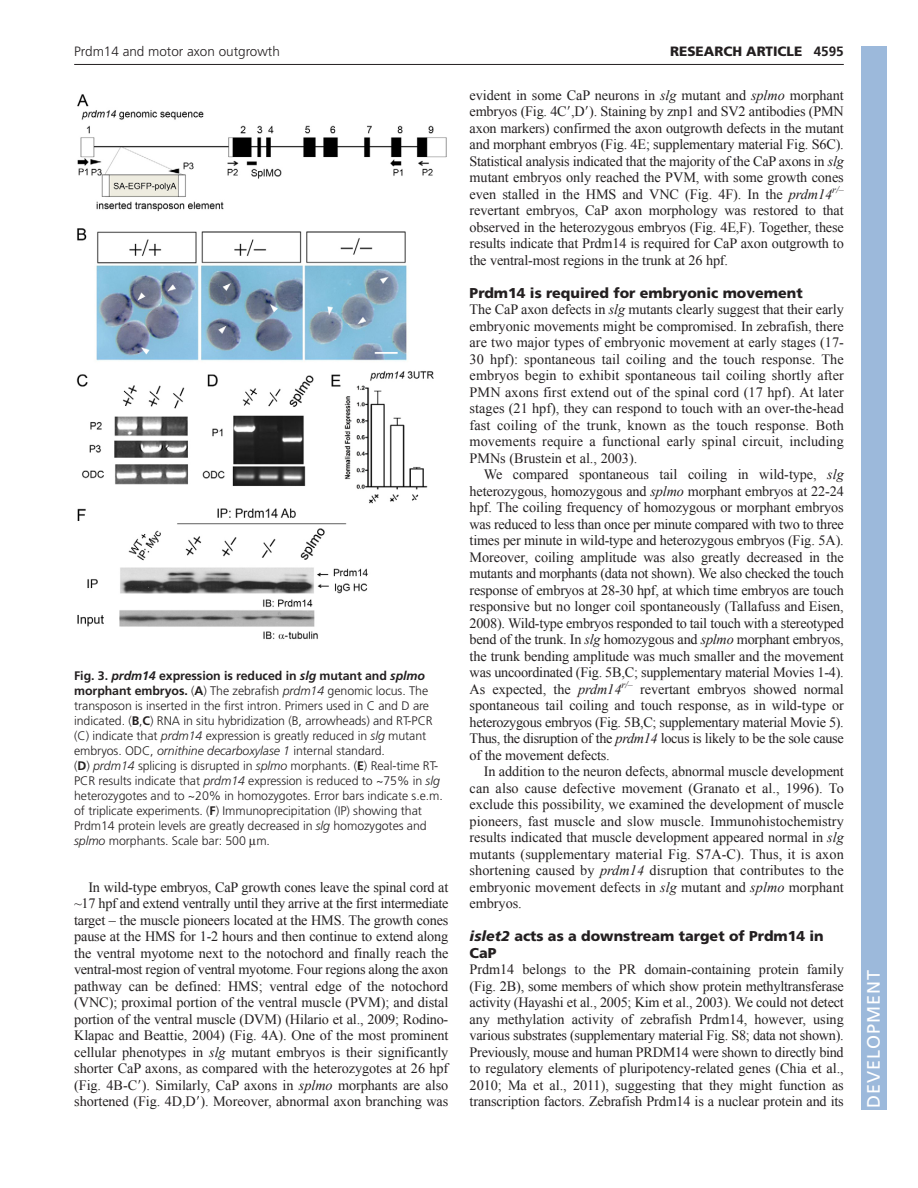
<style>
.page{position:relative;width:918px;height:1188px;background:#fff}
.page>*{position:absolute;margin:0;border:0;box-sizing:border-box;transform-origin:0 0}
.t1{font:18px "Frutiger LT Std";letter-spacing:.055em;color:#fff}
.t2{font:14.25px/16.5px "Times New Roman";letter-spacing:-.01em;color:#231f20;text-align:justify}
.t3{font:900 14.25px/16.5px "Frutiger LT Std";color:#231f20}
.t4{font:300 13.5px "Frutiger";color:#231f20}
.t5{font:900 13.5px "Frutiger LT Std";color:#231f20}
.t6{font:300 12.3px/15px "Frutiger";letter-spacing:-.005em;color:#231f20}
.s1{font-weight:700}
.s2{font-weight:700;font-style:italic}
.s3{font-style:italic}
.s4{font-family:"Mathematical Pi One"}
</style>
<div class="page">
<hr style="left:74px;top:64px;width:770px;height:1px;background:#231f20">
<img style="left:76px;top:94px;width:371px;height:546px">
<div style="left:861px;top:46px;width:25px;height:1064px;background:#9cb9db"></div>
<p class="t4" style="left:74px;top:46px;width:207px">Prdm14 and motor axon outgrowth</p>
<p class="t5" style="left:670px;top:45px;width:175px">RESEARCH ARTICLE <span class="s1">4595</span></p>
<p class="t6" style="left:74px;top:669px;width:370px"><span class="s1">Fig. 3.</span> <span class="s2">prdm14</span> <span class="s1">expression is reduced in</span> <span class="s2">slg</span> <span class="s1">mutant and</span> <span class="s2">splmo </span><span class="s1">morphant embryos.</span> (<span class="s1">A</span>) The zebrafish <span class="s3">prdm14</span> genomic locus. The transposon is inserted in the first intron. Primers used in C and D are indicated. (<span class="s1">B</span>,<span class="s1">C</span>) RNA in situ hybridization (B, arrowheads) and RT-PCR (C) indicate that <span class="s3">prdm14</span> expression is greatly reduced in <span class="s3">slg</span> mutant embryos. ODC, <span class="s3">ornithine decarboxylase 1</span> internal standard.<br>(<span class="s1">D</span>) <span class="s3">prdm14</span> splicing is disrupted in <span class="s3">splmo</span> morphants. (<span class="s1">E</span>) Real-time RT-PCR results indicate that <span class="s3">prdm14</span> expression is reduced to ~75% in <span class="s3">slg </span>heterozygotes and to ~20% in homozygotes. Error bars indicate s.e.m. of triplicate experiments. (<span class="s1">F</span>) Immunoprecipitation (IP) showing that Prdm14 protein levels are greatly decreased in <span class="s3">slg</span> homozygotes and <span class="s3">splmo</span> morphants. Scale bar: 500 m.</p>
<p class="t2" style="left:74px;top:879px;width:376px;text-indent:14px">In wild-type embryos, CaP growth cones leave the spinal cord at ~17 hpf and extend ventrally until they arrive at the first intermediate target – the muscle pioneers located at the HMS. The growth cones pause at the HMS for 1-2 hours and then continue to extend along the ventral myotome next to the notochord and finally reach the ventral-most region of ventral myotome. Four regions along the axon pathway can be defined: HMS; ventral edge of the notochord (VNC); proximal portion of the ventral muscle (PVM); and distal portion of the ventral muscle (DVM) (Hilario et al., 2009; Rodino-Klapac and Beattie, 2004) (Fig. 4A). One of the most prominent cellular phenotypes in <span class="s3">slg</span> mutant embryos is their significantly shorter CaP axons, as compared with the heterozygotes at 26 hpf (Fig. 4B-C<span class="s4">-</span>). Similarly, CaP axons in <span class="s3">splmo</span> morphants are also shortened (Fig. 4D,D<span class="s4">-</span>). Moreover, abnormal axon branching was</p>
<p class="t2" style="left:470px;top:87px;width:376px">evident in some CaP neurons in <span class="s3">slg</span> mutant and <span class="s3">splmo</span> morphant embryos (Fig. 4C<span class="s4">-</span>,D<span class="s4">-</span>). Staining by znp1 and SV2 antibodies (PMN axon markers) confirmed the axon outgrowth defects in the mutant and morphant embryos (Fig. 4E; supplementary material Fig. S6C).<br>Statistical analysis indicated that the majority of the CaP axons in <span class="s3">slg </span>mutant embryos only reached the PVM, with some growth cones even stalled in the HMS and VNC (Fig. 4F). In the <span class="s3">prdm14</span><sup>r/– </sup>revertant embryos, CaP axon morphology was restored to that observed in the heterozygous embryos (Fig. 4E,F). Together, these results indicate that Prdm14 is required for CaP axon outgrowth to the ventral-most regions in the trunk at 26 hpf.</p>
<p class="t3" style="left:470px;top:285px;width:335px">Prdm14 is required for embryonic movement</p>
<p class="t2" style="left:470px;top:301px;width:376px">The CaP axon defects in <span class="s3">slg</span> mutants clearly suggest that their early embryonic movements might be compromised. In zebrafish, there are two major types of embryonic movement at early stages (17- 30 hpf): spontaneous tail coiling and the touch response. The embryos begin to exhibit spontaneous tail coiling shortly after PMN axons first extend out of the spinal cord (17 hpf). At later stages (21 hpf), they can respond to touch with an over-the-head fast coiling of the trunk, known as the touch response. Both movements require a functional early spinal circuit, including PMNs (Brustein et al., 2003).</p>
<p class="t2" style="left:470px;top:466px;width:376px;text-indent:14px">We compared spontaneous tail coiling in wild-type, <span class="s3">slg </span>heterozygous, homozygous and <span class="s3">splmo</span> morphant embryos at 22-24 hpf. The coiling frequency of homozygous or morphant embryos was reduced to less than once per minute compared with two to three times per minute in wild-type and heterozygous embryos (Fig. 5A).<br>Moreover, coiling amplitude was also greatly decreased in the mutants and morphants (data not shown). We also checked the touch response of embryos at 28-30 hpf, at which time embryos are touch responsive but no longer coil spontaneously (Tallafuss and Eisen, 2008). Wild-type embryos responded to tail touch with a stereotyped bend of the trunk. In <span class="s3">slg</span> homozygous and <span class="s3">splmo</span> morphant embryos, the trunk bending amplitude was much smaller and the movement was uncoordinated (Fig. 5B,C; supplementary material Movies 1-4).<br>As expected, the <span class="s3">prdm14</span><sup>r/–</sup> revertant embryos showed normal spontaneous tail coiling and touch response, as in wild-type or heterozygous embryos (Fig. 5B,C; supplementary material Movie 5).<br>Thus, the disruption of the <span class="s3">prdm14</span> locus is likely to be the sole cause of the movement defects.</p>
<p class="t2" style="left:470px;top:763px;width:376px;text-indent:14px">In addition to the neuron defects, abnormal muscle development can also cause defective movement (Granato et al., 1996). To exclude this possibility, we examined the development of muscle pioneers, fast muscle and slow muscle. Immunohistochemistry results indicated that muscle development appeared normal in <span class="s3">slg </span>mutants (supplementary material Fig. S7A-C). Thus, it is axon shortening caused by <span class="s3">prdm14</span> disruption that contributes to the embryonic movement defects in <span class="s3">slg</span> mutant and <span class="s3">splmo</span> morphant embryos.</p>
<p class="t3" style="left:470px;top:929px;width:356px"><span class="s3">islet2</span> acts as a downstream target of Prdm14 in<br>CaP</p>
<p class="t2" style="left:470px;top:961px;width:376px">Prdm14 belongs to the PR domain-containing protein family (Fig. 2B), some members of which show protein methyltransferase activity (Hayashi et al., 2005; Kim et al., 2003). We could not detect any methylation activity of zebrafish Prdm14, however, using various substrates (supplementary material Fig. S8; data not shown).<br>Previously, mouse and human PRDM14 were shown to directly bind to regulatory elements of pluripotency-related genes (Chia et al., 2010; Ma et al., 2011), suggesting that they might function as transcription factors. Zebrafish Prdm14 is a nuclear protein and its</p>
<p class="t1" style="left:863px;top:1108px;width:140px;rotate:-90deg">DEVELOPMENT</p>
</div>
